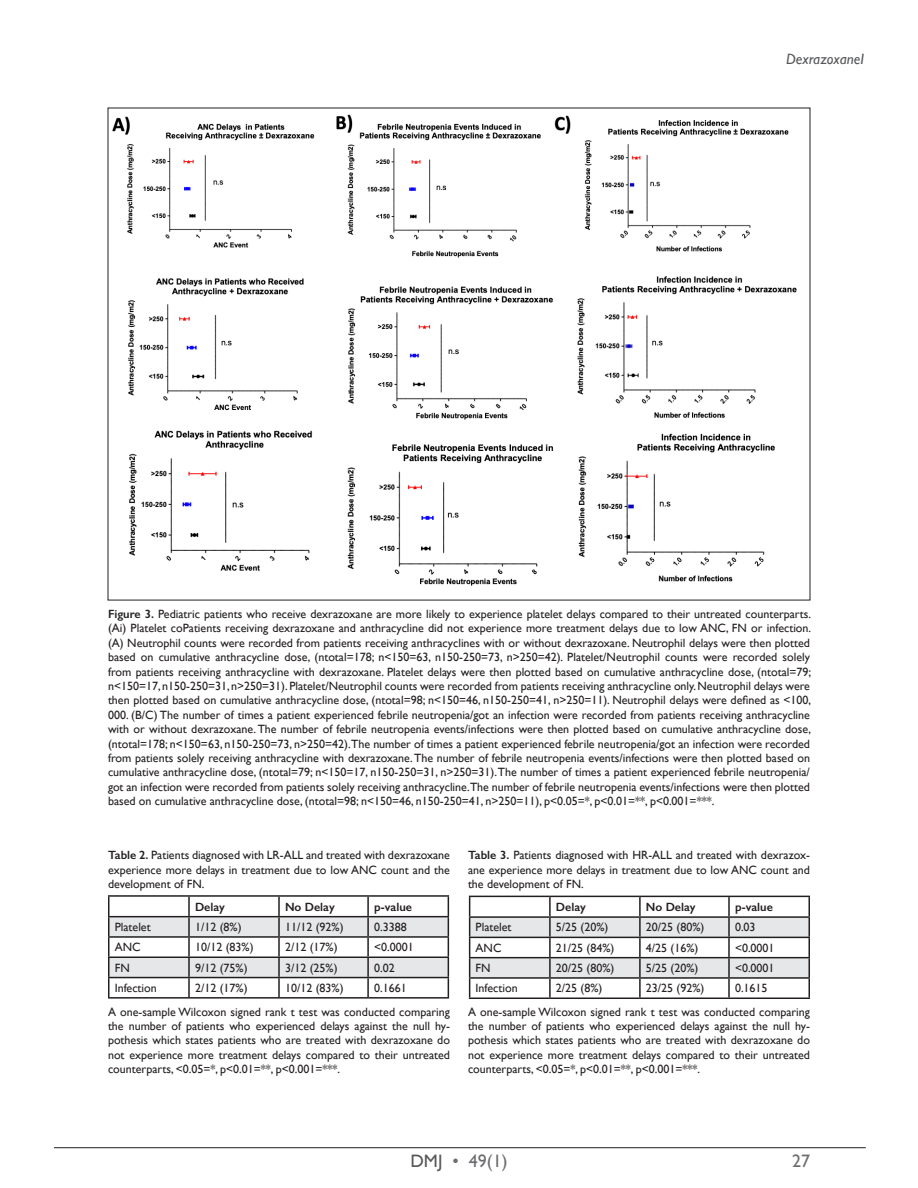
<style>
.page{position:relative;width:918px;height:1188px;background:#fff}
.page>*{position:absolute;margin:0;border:0;box-sizing:border-box;transform-origin:0 0}
.t1{font:18px "Gill Sans";color:#6c6d70}
.t2{font:italic 15px "Gill Sans";color:#57585a}
.Figure_Text{font:12px/14.4px "Gill Sans";color:#231f20;text-align:justify}
.Regular_Table_Text{font:12px "Gill Sans";color:#231f20}
.Regular_Table_Text-2{font:600 12px "Gill Sans";color:#231f20}
.s1{font-weight:600}
.s2{color:#57585a}
</style>
<div class="page">
<hr style="left:54px;top:1147px;width:812px;height:1px;background:#231f20">
<img style="left:112px;top:114px;width:685px;height:472px">
<hr style="left:108px;top:895px;width:81px;height:2px;background:#231f20">
<hr style="left:189px;top:895px;width:90px;height:2px;background:#231f20">
<hr style="left:279px;top:895px;width:89px;height:2px;background:#231f20">
<hr style="left:368px;top:895px;width:81px;height:2px;background:#231f20">
<svg style="left:108px;top:897px;width:341px;height:100px"></svg>
<hr style="left:108px;top:997px;width:81px;height:2px;background:#231f20">
<hr style="left:189px;top:997px;width:90px;height:2px;background:#231f20">
<hr style="left:279px;top:997px;width:89px;height:2px;background:#231f20">
<hr style="left:368px;top:997px;width:81px;height:2px;background:#231f20">
<hr style="left:469px;top:896px;width:81px;height:1px;background:#231f20">
<hr style="left:550px;top:896px;width:90px;height:1px;background:#231f20">
<hr style="left:640px;top:896px;width:89px;height:1px;background:#231f20">
<hr style="left:729px;top:896px;width:81px;height:1px;background:#231f20">
<svg style="left:469px;top:897px;width:341px;height:101px"></svg>
<hr style="left:469px;top:998px;width:81px;height:1px;background:#231f20">
<hr style="left:550px;top:998px;width:90px;height:1px;background:#231f20">
<hr style="left:640px;top:998px;width:89px;height:1px;background:#231f20">
<hr style="left:729px;top:998px;width:81px;height:1px;background:#231f20">
<p class="t2" style="left:786px;top:51px;width:79px">DexrazoxaneI</p>
<p class="Figure_Text" style="left:108px;top:607px;width:705px"><span class="s1">Figure 3.</span> Pediatric patients who receive dexrazoxane are more likely to experience platelet delays compared to their untreated counterparts. (Ai) Platelet coPatients receiving dexrazoxane and anthracycline did not experience more treatment delays due to low ANC, FN or infection. (A) Neutrophil counts were recorded from patients receiving anthracyclines with or without dexrazoxane. Neutrophil delays were then plotted based on cumulative anthracycline dose, (ntotal=178; n&lt;150=63, n150-250=73, n&gt;250=42). Platelet/Neutrophil counts were recorded solely from patients receiving anthracycline with dexrazoxane. Platelet delays were then plotted based on cumulative anthracycline dose, (ntotal=79; n&lt;150=17, n150-250=31, n&gt;250=31). Platelet/Neutrophil counts were recorded from patients receiving anthracycline only. Neutrophil delays were then plotted based on cumulative anthracycline dose, (ntotal=98; n&lt;150=46, n150-250=41, n&gt;250=11). Neutrophil delays were defined as &lt;100, 000. (B/C) The number of times a patient experienced febrile neutropenia/got an infection were recorded from patients receiving anthracycline with or without dexrazoxane. The number of febrile neutropenia events/infections were then plotted based on cumulative anthracycline dose, (ntotal=178; n&lt;150=63, n150-250=73, n&gt;250=42).The number of times a patient experienced febrile neutropenia/got an infection were recorded from patients solely receiving anthracycline with dexrazoxane. The number of febrile neutropenia events/infections were then plotted based on cumulative anthracycline dose, (ntotal=79; n&lt;150=17, n150-250=31, n&gt;250=31). The number of times a patient experienced febrile neutropenia/ got an infection were recorded from patients solely receiving anthracycline.The number of febrile neutropenia events/infections were then plotted based on cumulative anthracycline dose, (ntotal=98; n&lt;150=46, n150-250=41, n&gt;250=11), p&lt;0.05=*, p&lt;0.01=**, p&lt;0.001=***.</p>
<p class="Figure_Text" style="left:108px;top:848px;width:344px"><span class="s1">Table 2.</span> Patients diagnosed with LR-ALL and treated with dexrazoxane experience more delays in treatment due to low ANC count and the development of FN.</p>
<p class="Regular_Table_Text-2" style="left:195px;top:899px;width:31px">Delay</p>
<p class="Regular_Table_Text-2" style="left:285px;top:899px;width:51px">No Delay</p>
<p class="Regular_Table_Text-2" style="left:374px;top:899px;width:39px">p-value</p>
<p class="Regular_Table_Text" style="left:115px;top:920px;width:37px">Platelet</p>
<p class="Regular_Table_Text" style="left:195px;top:920px;width:48px">1/12 (8%)</p>
<p class="Regular_Table_Text" style="left:285px;top:920px;width:60px">11/12 (92%)</p>
<p class="Regular_Table_Text" style="left:374px;top:920px;width:34px">0.3388</p>
<p class="Regular_Table_Text" style="left:115px;top:940px;width:27px">ANC</p>
<p class="Regular_Table_Text" style="left:195px;top:940px;width:60px">10/12 (83%)</p>
<p class="Regular_Table_Text" style="left:285px;top:940px;width:54px">2/12 (17%)</p>
<p class="Regular_Table_Text" style="left:374px;top:940px;width:41px">&lt;0.0001</p>
<p class="Regular_Table_Text" style="left:115px;top:960px;width:16px">FN</p>
<p class="Regular_Table_Text" style="left:195px;top:960px;width:54px">9/12 (75%)</p>
<p class="Regular_Table_Text" style="left:285px;top:960px;width:54px">3/12 (25%)</p>
<p class="Regular_Table_Text" style="left:374px;top:960px;width:22px">0.02</p>
<p class="Regular_Table_Text" style="left:115px;top:981px;width:44px">Infection</p>
<p class="Regular_Table_Text" style="left:195px;top:981px;width:54px">2/12 (17%)</p>
<p class="Regular_Table_Text" style="left:285px;top:981px;width:60px">10/12 (83%)</p>
<p class="Regular_Table_Text" style="left:374px;top:981px;width:34px">0.1661</p>
<p class="Figure_Text" style="left:108px;top:1004px;width:344px">A one-sample Wilcoxon signed rank t test was conducted comparing the number of patients who experienced delays against the null hy&shy;pothesis which states patients who are treated with dexrazoxane do not experience more treatment delays compared to their untreated counterparts, &lt;0.05=*, p&lt;0.01=**, p&lt;0.001=***.</p>
<p class="Figure_Text" style="left:468px;top:848px;width:343px"><span class="s1">Table 3.</span> Patients diagnosed with HR-ALL and treated with dexrazox&shy;ane experience more delays in treatment due to low ANC count and the development of FN.</p>
<p class="Regular_Table_Text-2" style="left:556px;top:900px;width:31px">Delay</p>
<p class="Regular_Table_Text-2" style="left:646px;top:900px;width:51px">No Delay</p>
<p class="Regular_Table_Text-2" style="left:735px;top:900px;width:39px">p-value</p>
<p class="Regular_Table_Text" style="left:476px;top:920px;width:37px">Platelet</p>
<p class="Regular_Table_Text" style="left:556px;top:920px;width:54px">5/25 (20%)</p>
<p class="Regular_Table_Text" style="left:646px;top:920px;width:60px">20/25 (80%)</p>
<p class="Regular_Table_Text" style="left:735px;top:920px;width:22px">0.03</p>
<p class="Regular_Table_Text" style="left:476px;top:941px;width:27px">ANC</p>
<p class="Regular_Table_Text" style="left:556px;top:941px;width:60px">21/25 (84%)</p>
<p class="Regular_Table_Text" style="left:646px;top:941px;width:54px">4/25 (16%)</p>
<p class="Regular_Table_Text" style="left:735px;top:941px;width:41px">&lt;0.0001</p>
<p class="Regular_Table_Text" style="left:476px;top:961px;width:16px">FN</p>
<p class="Regular_Table_Text" style="left:556px;top:961px;width:60px">20/25 (80%)</p>
<p class="Regular_Table_Text" style="left:646px;top:961px;width:54px">5/25 (20%)</p>
<p class="Regular_Table_Text" style="left:735px;top:961px;width:41px">&lt;0.0001</p>
<p class="Regular_Table_Text" style="left:476px;top:981px;width:44px">Infection</p>
<p class="Regular_Table_Text" style="left:556px;top:981px;width:48px">2/25 (8%)</p>
<p class="Regular_Table_Text" style="left:646px;top:981px;width:60px">23/25 (92%)</p>
<p class="Regular_Table_Text" style="left:735px;top:981px;width:34px">0.1615</p>
<p class="Figure_Text" style="left:468px;top:1004px;width:344px">A one-sample Wilcoxon signed rank t test was conducted comparing the number of patients who experienced delays against the null hy&shy;pothesis which states patients who are treated with dexrazoxane do not experience more treatment delays compared to their untreated counterparts, &lt;0.05=*, p&lt;0.01=**, p&lt;0.001=***.</p>
<h1 class="t1" style="left:410px;top:1151px;width:99px"><span class="s2">DMJ</span> • 49(1)</h1>
<h1 class="t1" style="left:792px;top:1151px;width:19px">27</h1>
</div>
